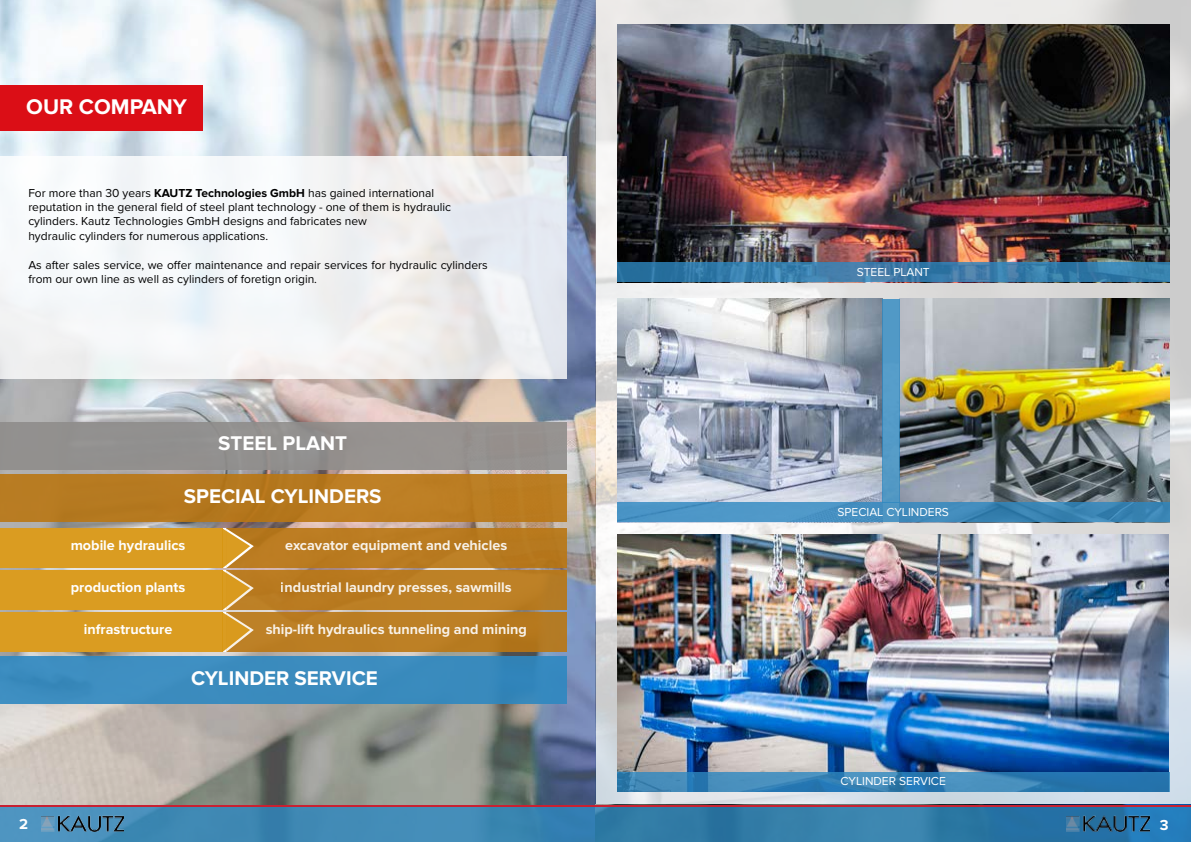
<style>
.page{position:relative;width:1191px;height:842px;background:#fff}
.page>*{position:absolute;margin:0;border:0;box-sizing:border-box;transform-origin:0 0}
.t1{font:700 22px "Proxima Nova";color:#fff}
.t2{font:700 20.6px "Proxima Nova";color:#fff}
.t3{font:700 15px "Proxima Nova";color:#fff}
.t4{font:700 14.4px "Proxima Nova";color:#fff}
.t5{font:12px/14.4px "Proxima Nova";color:#000}
.t6{font:12px "Proxima Nova";color:#fff}
.s1{font-weight:700}
</style>
<div class="page">
<img style="left:0;top:0;width:1191px;height:804px">
<div style="left:0;top:156px;width:567px;height:223px;background:linear-gradient(to right,#f9fbfc,#eaeaec)"></div>
<svg style="left:0;top:806px;width:1191px;height:36px;background:#3b7eab"></svg>
<hr style="left:0;top:804px;width:1191px;height:2px;background:#c82132">
<img style="left:1066px;top:816px;width:83px;height:16px">
<img style="left:41px;top:816px;width:83px;height:16px">
<div style="left:0;top:85px;width:202px;height:46px;background:#db0e16"></div>
<img style="left:617px;top:24px;width:552px;height:238px">
<svg style="left:617px;top:262px;width:552px;height:20px;background:#377ba9"></svg>
<img style="left:617px;top:534px;width:551px;height:238px">
<svg style="left:617px;top:772px;width:552px;height:19px;background:#3681b5"></svg>
<div style="left:0;top:422px;width:567px;height:48px;background:#8f8d8b"></div>
<div style="left:226px;top:528px;width:341px;height:40px;background:#ba7b21"></div>
<div style="left:34px;top:528px;width:188px;height:40px;background:#da9c21"></div>
<div style="left:226px;top:570px;width:341px;height:40px;background:#ba7d24"></div>
<div style="left:226px;top:612px;width:341px;height:40px;background:#bb7e24"></div>
<div style="left:34px;top:570px;width:188px;height:40px;background:#da9c21"></div>
<div style="left:34px;top:612px;width:188px;height:40px;background:#da9c21"></div>
<svg style="left:222px;top:528px;width:32px;height:124px"></svg>
<div style="left:0;top:474px;width:567px;height:48px;background:#b87b21"></div>
<div style="left:0;top:656px;width:567px;height:48px;background:#3b8bbe"></div>
<div style="left:0;top:528px;width:34px;height:40px;background:#da9c21"></div>
<div style="left:0;top:570px;width:34px;height:40px;background:#da9c21"></div>
<div style="left:0;top:612px;width:34px;height:40px;background:#da9c21"></div>
<img style="left:900px;top:299px;width:269px;height:203px">
<img style="left:617px;top:299px;width:265px;height:203px">
<svg style="left:617px;top:502px;width:552px;height:20px;background:#438dbd"></svg>
<div style="left:882px;top:299px;width:18px;height:203px;background:#539ac7"></div>
<h1 class="t1" style="left:26px;top:94px;width:162px">OUR COMPANY</h1>
<p class="t5" style="left:28px;top:186px;width:424px">For more than 30 years <span class="s1">KAUTZ Technologies GmbH</span> has gained international reputation in the general field of steel plant technology - one of them is hydraulic cylinders. Kautz Technologies GmbH designs and fabricates new<br>hydraulic cylinders for numerous applications.</p>
<p class="t5" style="left:28px;top:258px;width:461px">As after sales service, we offer maintenance and repair services for hydraulic cylinders from our own line as well as cylinders of foretign origin.</p>
<p class="t6" style="left:856px;top:265px;width:75px">STEEL PLANT</p>
<h2 class="t2" style="left:218px;top:431px;width:130px">STEEL PLANT</h2>
<h2 class="t2" style="left:184px;top:484px;width:199px">SPECIAL CYLINDERS</h2>
<p class="t4" style="left:71px;top:537px;width:116px">mobile hydraulics</p>
<p class="t4" style="left:285px;top:537px;width:224px">excavator equipment and vehicles</p>
<p class="t4" style="left:281px;top:579px;width:232px">industrial laundry presses, sawmills</p>
<p class="t4" style="left:266px;top:621px;width:263px">ship-lift hydraulics tunneling and mining</p>
<p class="t4" style="left:71px;top:579px;width:116px">production plants</p>
<p class="t4" style="left:84px;top:621px;width:90px">infrastructure</p>
<h2 class="t2" style="left:191px;top:666px;width:188px">CYLINDER SERVICE</h2>
<p class="t6" style="left:837px;top:505px;width:113px">SPECIAL CYLINDERS</p>
<p class="t6" style="left:840px;top:774px;width:107px">CYLINDER SERVICE</p>
<p class="t3" style="left:19px;top:815px;width:10px">2</p>
<p class="t3" style="left:1159px;top:816px;width:10px">3</p>
</div>
